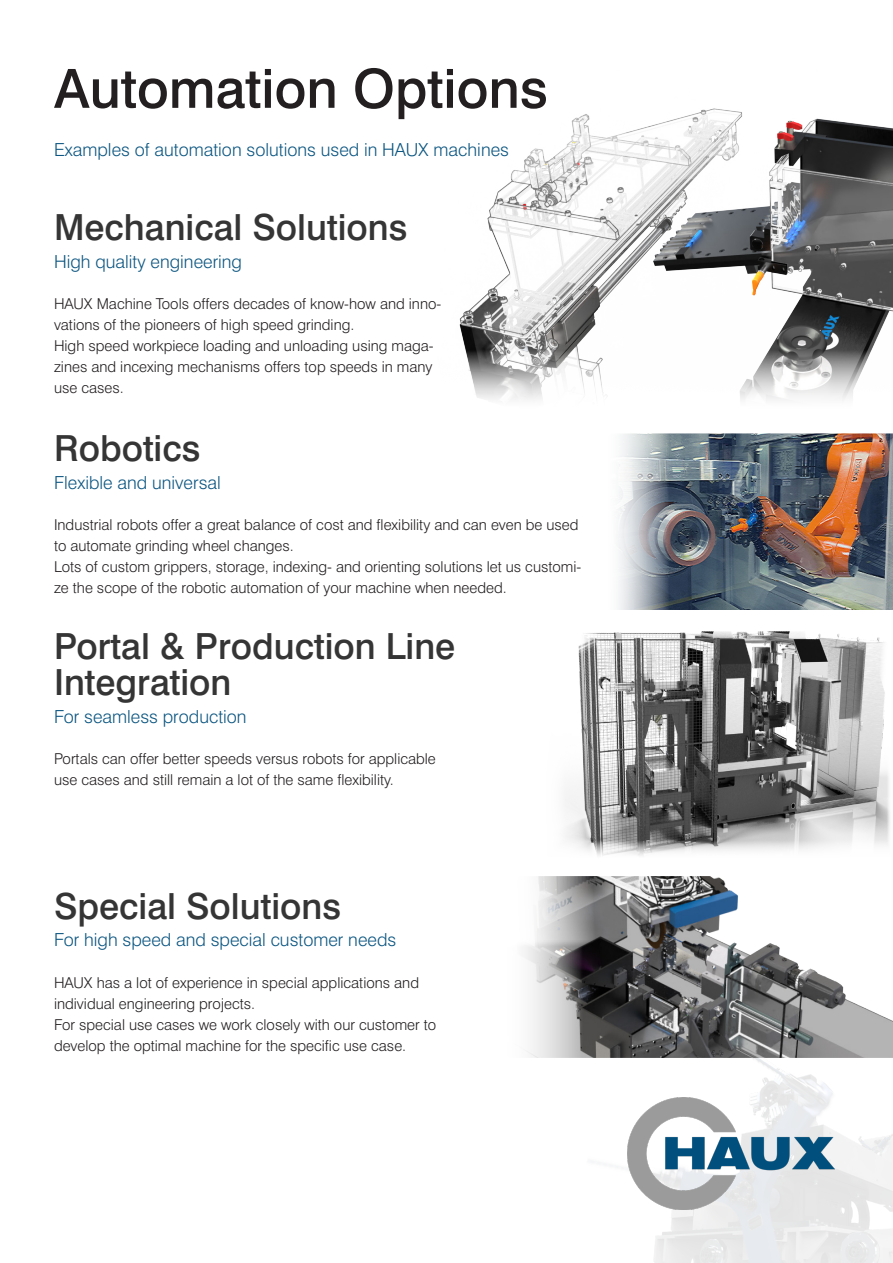
<style>
.page{position:relative;width:893px;height:1263px;background:#fff}
.page>*{position:absolute;margin:0;border:0;box-sizing:border-box;transform-origin:0 0}
.t1{font:500 54px "Swiss 721";color:#231f20}
.t2{font:500 36px/36px "Swiss 721";color:#363536}
.t3{font:300 18px "Swiss 721";color:#0c5681}
.t4{font:300 15px/21px "Swiss 721";color:#231f20}
</style>
<div class="page">
<img style="left:557px;top:1057px;width:336px;height:206px">
<img style="left:459px;top:108px;width:434px;height:292px">
<img style="left:618px;top:434px;width:275px;height:175px">
<img style="left:565px;top:631px;width:325px;height:225px">
<img style="left:524px;top:877px;width:369px;height:180px">
<img style="left:628px;top:1097px;width:207px;height:113px">
<p class="t1" style="left:54px;top:56px;width:495px">Automation Options</p>
<p class="t3" style="left:54px;top:139px;width:457px">Examples of automation solutions used in HAUX machines</p>
<p class="t2" style="left:54px;top:209px;width:355px">Mechanical Solutions</p>
<p class="t3" style="left:54px;top:250px;width:190px">High quality engineering</p>
<p class="t4" style="left:54px;top:293px;width:389px">HAUX Machine Tools offers decades of know-how and inno&shy;vations of the pioneers of high speed grinding.</p>
<p class="t4" style="left:54px;top:335px;width:381px;text-align:justify">High speed workpiece loading and unloading using maga&shy;zines and incexing mechanisms offers top speeds in many use cases.</p>
<p class="t2" style="left:54px;top:430px;width:148px">Robotics</p>
<p class="t3" style="left:54px;top:471px;width:168px">Flexible and universal</p>
<p class="t4" style="left:54px;top:514px;width:526px">Industrial robots offer a great balance of cost and flexibility and can even be used to automate grinding wheel changes.</p>
<p class="t4" style="left:54px;top:556px;width:529px">Lots of custom grippers, storage, indexing- and orienting solutions let us customi&shy;ze the scope of the robotic automation of your machine when needed.</p>
<p class="t2" style="left:54px;top:628px;width:403px">Portal &amp; Production Line<br>Integration</p>
<p class="t3" style="left:54px;top:705px;width:194px">For seamless production</p>
<p class="t4" style="left:54px;top:748px;width:383px">Portals can offer better speeds versus robots for applicable use cases and still remain a lot of the same flexibility.</p>
<p class="t2" style="left:54px;top:887px;width:289px">Special Solutions</p>
<p class="t3" style="left:54px;top:929px;width:344px">For high speed and special customer needs</p>
<p class="t4" style="left:54px;top:972px;width:367px">HAUX has a lot of experience in special applications and individual engineering projects.</p>
<p class="t4" style="left:54px;top:1014px;width:384px">For special use cases we work closely with our customer to develop the optimal machine for the specific use case.</p>
</div>
